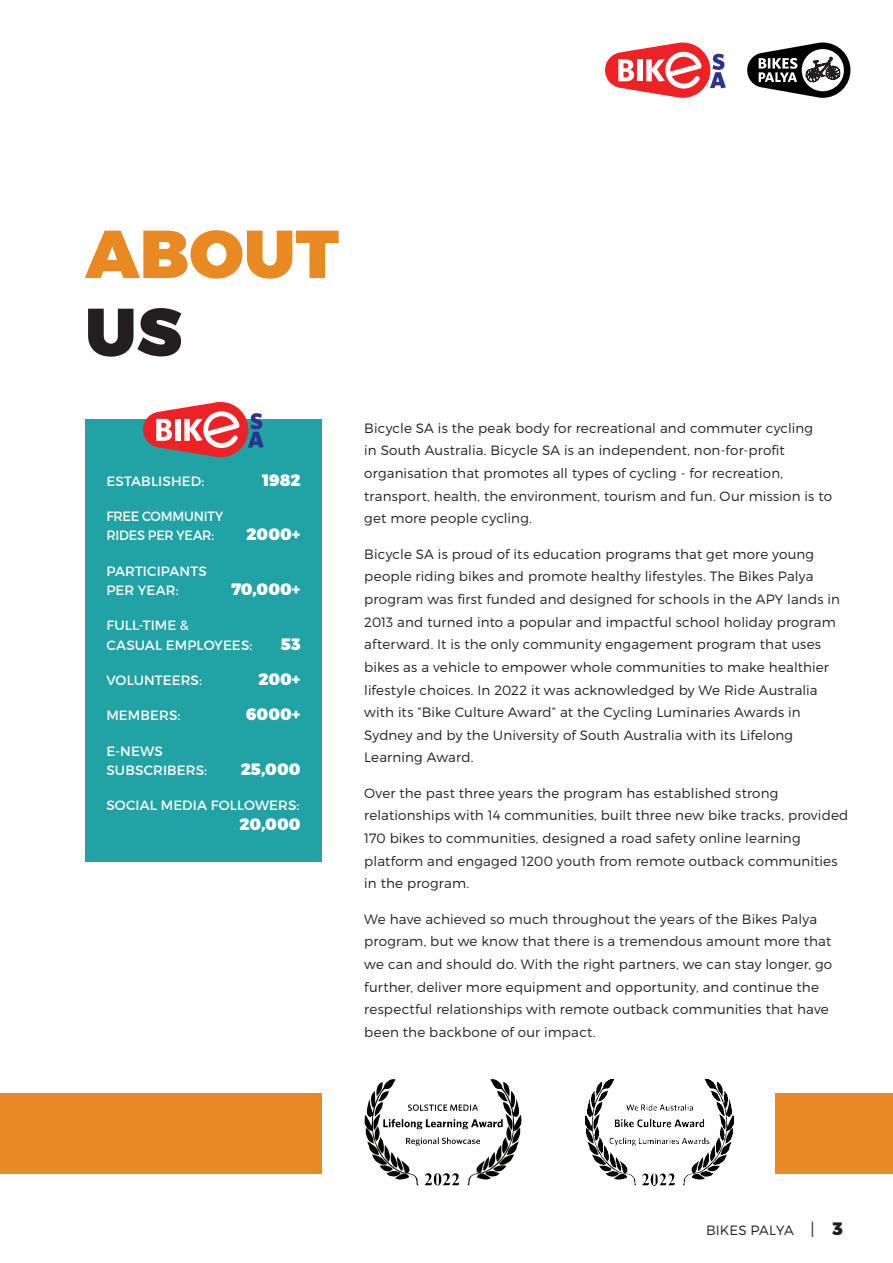
<style>
.page{position:relative;width:893px;height:1263px;background:#fff}
.page>*{position:absolute;margin:0;border:0;box-sizing:border-box;transform-origin:0 0}
.t1{font:900 67.5px "Montserrat";letter-spacing:.01em;color:#e88922}
.t2{font:900 67.5px "Montserrat";color:#231f20}
.t3{font:900 16.5px "Montserrat";letter-spacing:-.005em;color:#fff}
.t4{font:300 13.5px/22.6px "Montserrat";letter-spacing:.01em;color:#231f20}
.t5{font:13.5px/19.5px "Montserrat";letter-spacing:.005em;color:#fff}
.t6{font:13.5px/19.5px "Montserrat";letter-spacing:-.015em;color:#fff;scale:.95 1}
.s1{font-size:16.5px}
.s2{font-weight:900;font-size:18px}
</style>
<div class="page">
<div style="left:0;top:1093px;width:322px;height:81px;background:#e88922"></div>
<img style="left:586px;top:1079px;width:147px;height:106px">
<img style="left:364px;top:1079px;width:158px;height:106px">
<div style="left:775px;top:1093px;width:118px;height:81px;background:#e88922"></div>
<div style="left:85px;top:419px;width:237px;height:443px;background:#21a2a5"></div>
<svg style="left:143px;top:402px;width:121px;height:55px"></svg>
<svg style="left:605px;top:43px;width:121px;height:55px"></svg>
<svg style="left:747px;top:43px;width:103px;height:55px"></svg>
<h1 class="t1" style="left:85px;top:212px;width:255px">ABOUT</h1>
<h1 class="t2" style="left:85px;top:290px;width:98px">US</h1>
<p class="t5" style="left:106px;top:471px;width:100px">ESTABLISHED:</p>
<p class="t3" style="left:262px;top:469px;width:40px">1982</p>
<p class="t6" style="left:106px;top:506px;width:125px">FREE COMMUNITY<br>RIDES PER YEAR:</p>
<p class="t3" style="left:247px;top:524px;width:55px">2000+</p>
<p class="t5" style="left:106px;top:561px;width:102px">PARTICIPANTS<br>PER YEAR:</p>
<p class="t3" style="left:231px;top:579px;width:71px">70,000+</p>
<p class="t5" style="left:106px;top:616px;width:148px">FULL-TIME &amp;<br>CASUAL EMPLOYEES:</p>
<p class="t3" style="left:281px;top:634px;width:21px">53</p>
<p class="t5" style="left:106px;top:670px;width:97px">VOLUNTEERS:</p>
<p class="t3" style="left:258px;top:669px;width:44px">200+</p>
<p class="t5" style="left:106px;top:706px;width:76px">MEMBERS:</p>
<p class="t3" style="left:246px;top:704px;width:56px">6000+</p>
<p class="t5" style="left:106px;top:741px;width:102px">E-NEWS<br>SUBSCRIBERS:</p>
<p class="t3" style="left:241px;top:759px;width:61px">25,000</p>
<p class="t5" style="left:106px;top:796px;width:195px">SOCIAL MEDIA FOLLOWERS:</p>
<p class="t3" style="left:240px;top:814px;width:62px">20,000</p>
<p class="t4" style="left:364px;top:416px;width:469px">Bicycle SA is the peak body for recreational and commuter cycling<br>in South Australia. Bicycle SA is an independent, non-for-profit organisation that promotes all types of cycling - for recreation, transport, health, the environment, tourism and fun. Our mission is to get more people cycling.</p>
<p class="t4" style="left:364px;top:542px;width:477px">Bicycle SA is proud of its education programs that get more young people riding bikes and promote healthy lifestyles. The Bikes Palya program was first funded and designed for schools in the APY lands in 2013 and turned into a popular and impactful school holiday program afterward. It is the only community engagement program that uses bikes as a vehicle to empower whole communities to make healthier lifestyle choices. In 2022 it was acknowledged by We Ride Australia with its “Bike Culture Award” at the Cycling Luminaries Awards in Sydney and by the University of South Australia with its Lifelong Learning Award.</p>
<p class="t4" style="left:364px;top:781px;width:486px">Over the past three years the program has established strong relationships with 14 communities, built three new bike tracks, provided 170 bikes to communities, designed a road safety online learning platform and engaged 1200 youth from remote outback communities in the program.</p>
<p class="t4" style="left:364px;top:907px;width:469px">We have achieved so much throughout the years of the Bikes Palya program, but we know that there is a tremendous amount more that we can and should do. With the right partners, we can stay longer, go further, deliver more equipment and opportunity, and continue the respectful relationships with remote outback communities that have been the backbone of our impact.</p>
<p class="t4" style="left:706px;top:1218px;width:138px">BIKES PALYA <span class="s1">|</span> <span class="s2">3</span></p>
</div>
